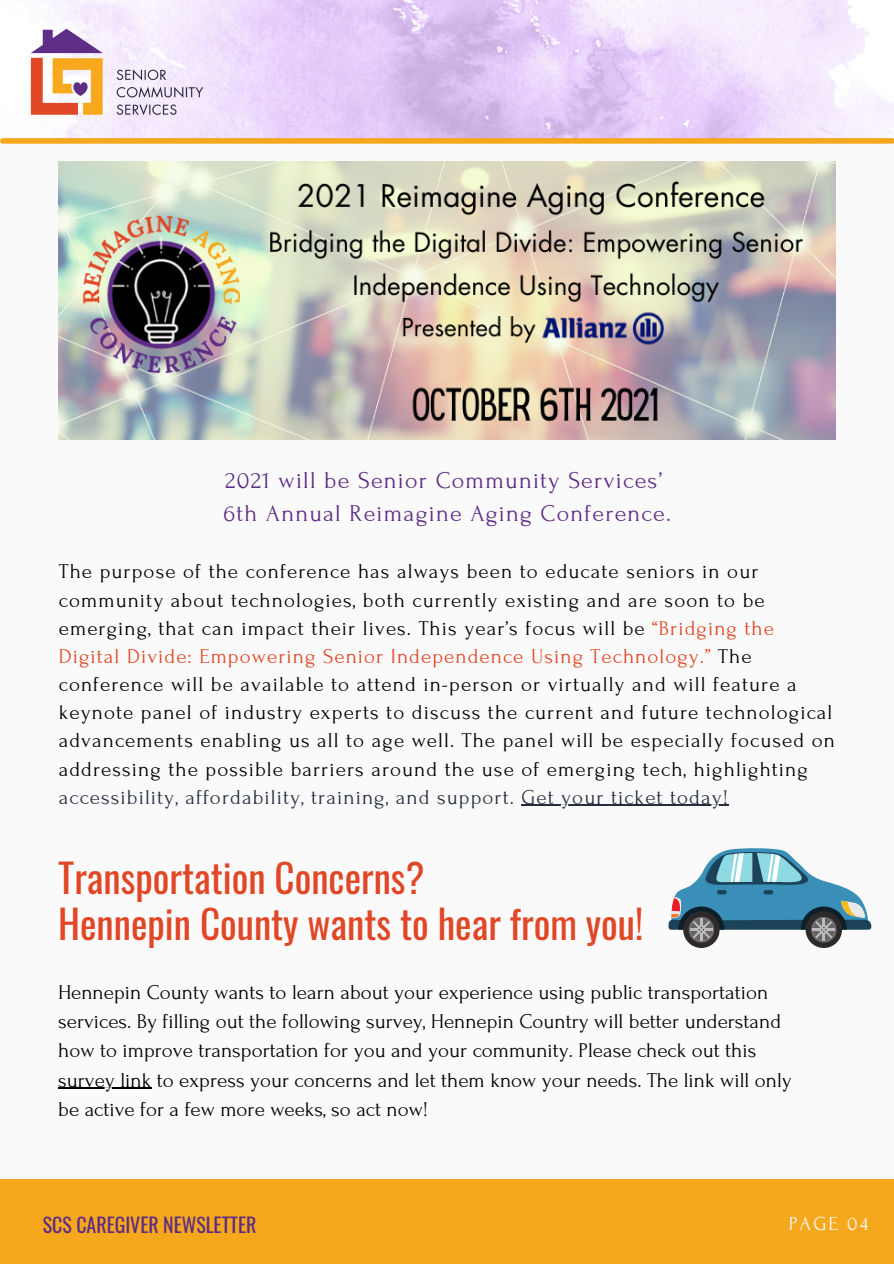
<style>
.page{position:relative;width:894px;height:1264px;background:#fff}
.page>*{position:absolute;margin:0;border:0;box-sizing:border-box;transform-origin:0 0}
.t1{font:39.15px "Oswald";color:#e04726}
.t2{font:24px "Forum";letter-spacing:.05em;color:#5d2b85}
.t3{font:21px/28.2px "Forum";letter-spacing:.05em;color:#000}
.t4{font:21px/29.2px "Forum";color:#000}
.t5{font:19.8px "Oswald";color:#5d2b85}
.t6{font:19.8px "Forum";letter-spacing:.1em;color:#fafafa}
.s1{color:#e04726}
.s2{color:#262e3d}
</style>
<div class="page">
<div style="left:0;top:0;width:893px;height:1263px;background:#fafafa"></div>
<div style="left:0;top:1178px;width:893px;height:85px;background:#f5a81c"></div>
<img style="left:0;top:0;width:893px;height:141px">
<img style="left:30px;top:29px;width:173px;height:86px">
<div style="left:3px;top:138px;width:888px;height:6px;background:#f5a81c"></div>
<hr style="left:521px;top:804px;width:207px;height:2px;background:#262e3d">
<img style="left:58px;top:161px;width:777px;height:278px">
<div style="left:805px;top:911px;width:36px;height:36px;background:#2e2a2b;border-radius:50%"></div>
<div style="left:810px;top:916px;width:26px;height:26px;background:#656263;border-radius:50%"></div>
<div style="left:683px;top:911px;width:36px;height:36px;background:#2e2a2b;border-radius:50%"></div>
<div style="left:688px;top:916px;width:26px;height:26px;background:#656263;border-radius:50%"></div>
<svg style="left:668px;top:848px;width:204px;height:93px"></svg>
<svg style="left:716px;top:890px;width:10px;height:4px"></svg>
<hr style="left:58px;top:1087px;width:93px;height:1px;background:#000">
<p class="t2" style="left:225px;top:468px;width:438px">2021 will be Senior Community Services’</p>
<p class="t2" style="left:223px;top:500px;width:449px">6th Annual Reimagine Aging Conference.</p>
<p class="t3" style="left:59px;top:558px;width:777px">The purpose of the conference has always been to educate seniors in our community about technologies, both currently existing and are soon to be emerging, that can impact their lives. This year’s focus will be <span class="s1">“Bridging the Digital Divide: Empowering Senior Independence Using Technology.”</span> The conference will be available to attend in-person or virtually and will feature a keynote panel of industry experts to discuss the current and future technological advancements enabling us all to age well. The panel will be especially focused on addressing the possible barriers around the use of emerging tech, highlighting <span class="s2">accessibility, affordability, training, and support. Get your ticket today!</span></p>
<p class="t1" style="left:58px;top:847px;width:368px">Transportation Concerns?</p>
<p class="t1" style="left:58px;top:893px;width:586px">Hennepin County wants to hear from you!</p>
<p class="t4" style="left:58px;top:977px;width:735px">Hennepin County wants to learn about your experience using public transportation services. By filling out the following survey, Hennepin Country will better understand how to improve transportation for you and your community. Please check out this survey link to express your concerns and let them know your needs. The link will only be active for a few more weeks, so act now!</p>
<p class="t5" style="left:43px;top:1209px;width:215px">SCS CAREGIVER NEWSLETTER</p>
<p class="t6" style="left:788px;top:1212px;width:81px">PAGE 04</p>
</div>
